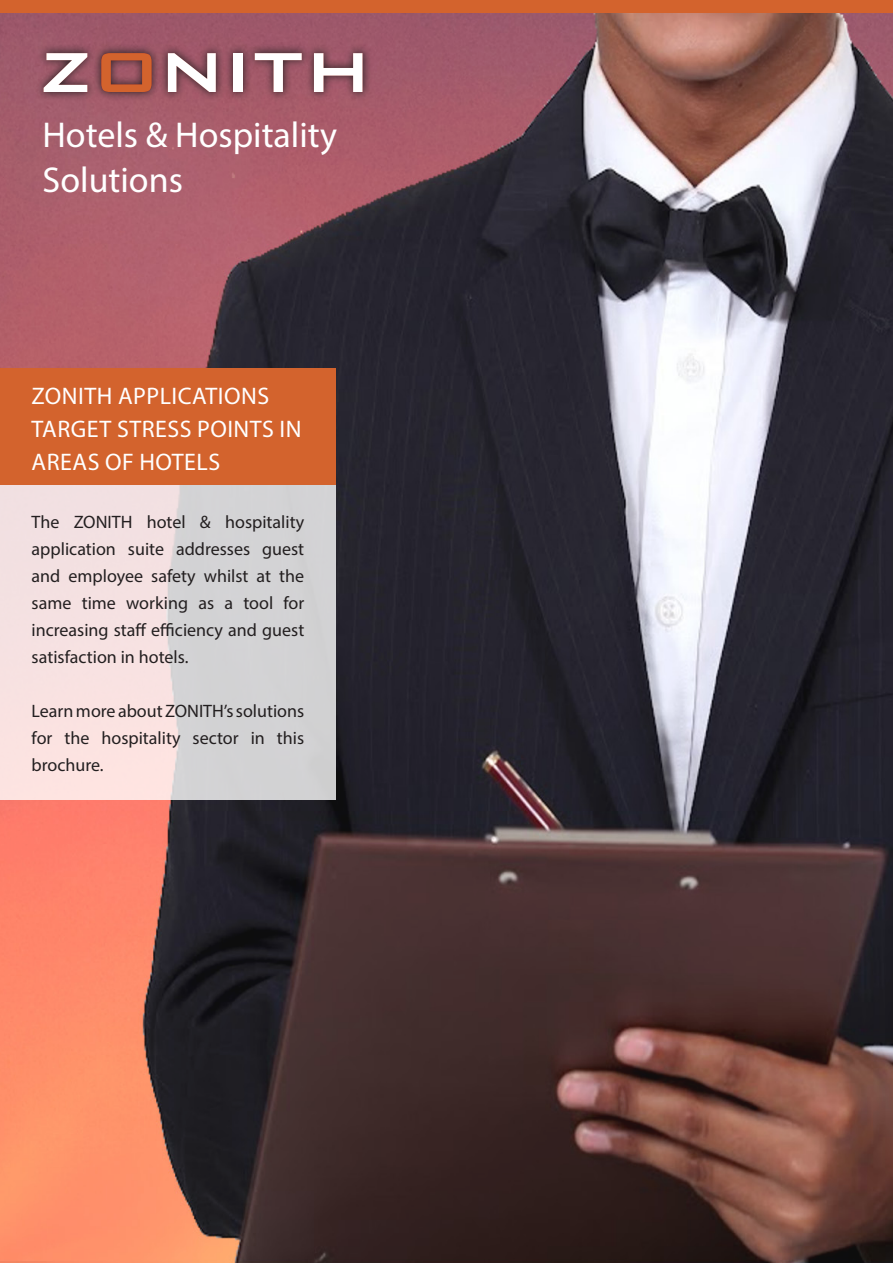
<style>
.page{position:relative;width:893px;height:1263px;background:#fff}
.page>*{position:absolute;margin:0;border:0;box-sizing:border-box;transform-origin:0 0}
.t1{font:36px/45px "Myriad Pro";color:#fff}
.t2{font:24px/33px "Myriad Pro";letter-spacing:.02em;color:#fff}
.t3{font:18px/27px "Myriad Pro";color:#231f20}
</style>
<div class="page">
<img style="left:0;top:13px;width:893px;height:1250px">
<svg style="left:35px;top:44px;width:337px;height:57px;background:#925260"></svg>
<svg style="left:44px;top:53px;width:43px;height:39px"></svg>
<svg style="left:101px;top:53px;width:51px;height:39px;background:#b2583e"></svg>
<svg style="left:168px;top:53px;width:48px;height:39px"></svg>
<div style="left:233px;top:53px;width:10px;height:39px;background:#fff"></div>
<svg style="left:255px;top:53px;width:47px;height:39px"></svg>
<svg style="left:314px;top:53px;width:48px;height:39px"></svg>
<svg style="left:0;top:485px;width:336px;height:314px;background:#e5dada"></svg>
<div style="left:0;top:368px;width:336px;height:117px;background:#d3632d"></div>
<div style="left:0;top:0;width:893px;height:13px;background:#d3632d"></div>
<p class="t1" style="left:43px;top:111px;width:296px">Hotels &amp; Hospitality<br>Solutions</p>
<p class="t2" style="left:32px;top:379px;width:271px">ZONITH APPLICATIONS<br>TARGET STRESS POINTS IN<br>AREAS OF HOTELS</p>
<p class="t3" style="left:32px;top:508px;width:29px">The</p>
<p class="t3" style="left:74px;top:508px;width:60px">ZONITH</p>
<p class="t3" style="left:147px;top:508px;width:40px">hotel</p>
<p class="t3" style="left:200px;top:508px;width:12px">&amp;</p>
<p class="t3" style="left:225px;top:508px;width:81px">hospitality</p>
<p class="t3" style="left:32px;top:535px;width:86px">application</p>
<p class="t3" style="left:32px;top:562px;width:274px">and employee safety whilst at the</p>
<p class="t3" style="left:284px;top:589px;width:22px">for</p>
<p class="t3" style="left:176px;top:535px;width:76px">addresses</p>
<p class="t3" style="left:128px;top:535px;width:38px">suite</p>
<p class="t3" style="left:262px;top:535px;width:44px">guest</p>
<p class="t3" style="left:126px;top:589px;width:63px">working</p>
<p class="t3" style="left:243px;top:589px;width:31px">tool</p>
<p class="t3" style="left:82px;top:589px;width:36px">time</p>
<p class="t3" style="left:32px;top:589px;width:274px">same<br>increasing staff efficiency and guest satisfaction in hotels.</p>
<p class="t3" style="left:198px;top:589px;width:17px">as</p>
<p class="t3" style="left:224px;top:589px;width:10px">a</p>
<p class="t3" style="left:32px;top:697px;width:274px;text-align:right">LearnmoreaboutZONITHs’ solutions this</p>
<p class="t3" style="left:32px;top:724px;width:74px">for brochure.</p>
<p class="t3" style="left:64px;top:724px;width:26px">the</p>
<p class="t3" style="left:101px;top:724px;width:81px">hospitality</p>
<p class="t3" style="left:251px;top:724px;width:16px">in</p>
<p class="t3" style="left:193px;top:724px;width:48px">sector</p>
</div>
